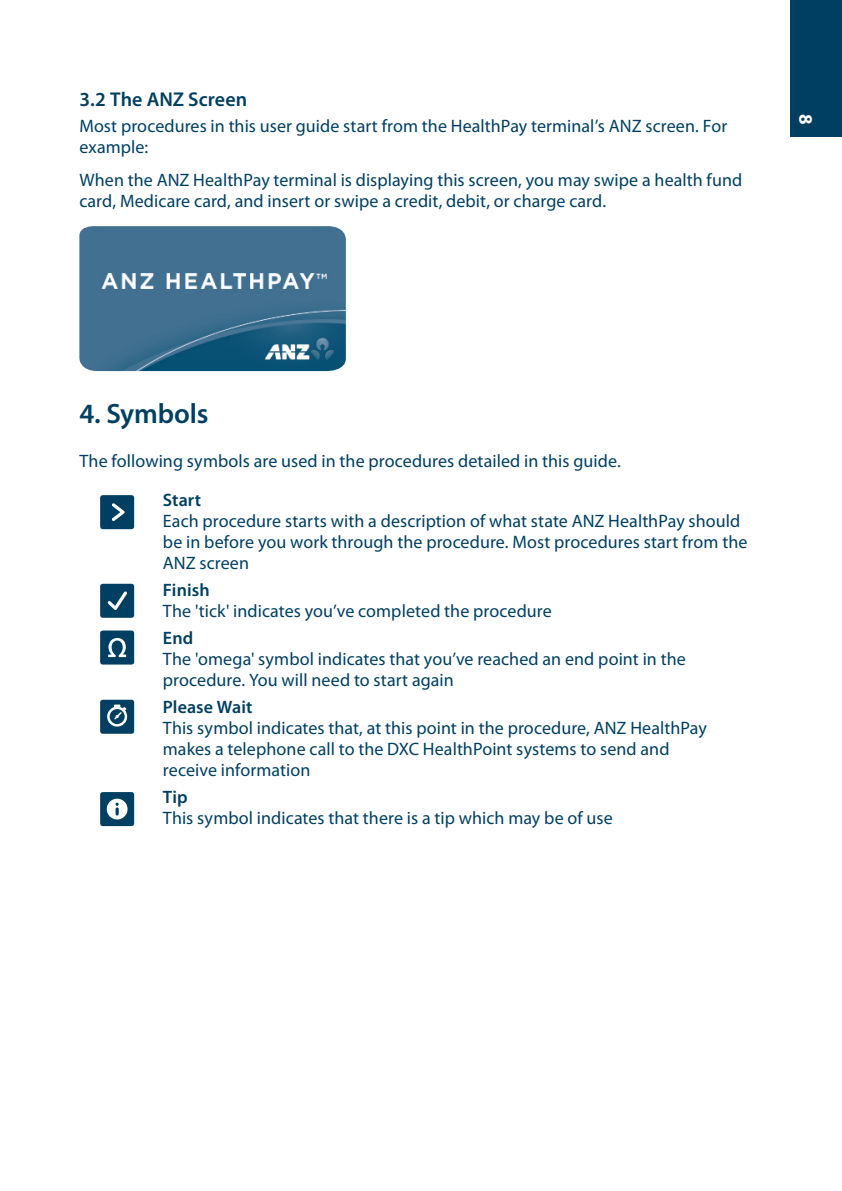
<style>
.page{position:relative;width:842px;height:1191px;background:#fff}
.page>*{position:absolute;margin:0;border:0;box-sizing:border-box;transform-origin:0 0}
.t1{font:600 28px "Myriad Pro";letter-spacing:-.005em;color:#003f61}
.t2{font:600 20px "Myriad Pro";letter-spacing:.005em;color:#003f61}
.t3{font:700 19px "Myriad Pro";color:#fff}
.t4{font:18px/21px "Myriad Pro";letter-spacing:.005em;color:#003f61}
.t5{font:600 18px "Myriad Pro";letter-spacing:.005em;color:#003f61}
</style>
<div class="page">
<div style="left:791px;top:0;width:51px;height:136px;background:#003f61"></div>
<img style="left:79px;top:226px;width:267px;height:145px">
<div style="left:100px;top:495px;width:34px;height:34px;background:#003f61;border-radius:3px"></div>
<svg style="left:112px;top:503px;width:13px;height:18px"></svg>
<div style="left:100px;top:584px;width:34px;height:34px;background:#003f61;border-radius:3px"></div>
<svg style="left:108px;top:591px;width:19px;height:19px"></svg>
<div style="left:100px;top:630px;width:34px;height:34px;background:#003f61;border-radius:3px"></div>
<svg style="left:108px;top:638px;width:18px;height:19px"></svg>
<div style="left:100px;top:699px;width:34px;height:34px;background:#003f61;border-radius:3px"></div>
<svg style="left:107px;top:704px;width:20px;height:22px"></svg>
<div style="left:100px;top:792px;width:34px;height:34px;background:#003f61;border-radius:3px"></div>
<svg style="left:107px;top:798px;width:21px;height:21px"></svg>
<p class="t2" style="left:79px;top:86px;width:169px">3.2 The ANZ Screen</p>
<p class="t4" style="left:79px;top:116px;width:649px">Most procedures in this user guide start from the HealthPay terminal’s ANZ screen. For example:</p>
<p class="t4" style="left:79px;top:169px;width:664px">When the ANZ HealthPay terminal is displaying this screen, you may swipe a health fund card, Medicare card, and insert or swipe a credit, debit, or charge card.</p>
<p class="t3" style="left:818px;top:114px;width:12px;rotate:90deg">8</p>
<h1 class="t1" style="left:79px;top:396px;width:131px">4. Symbols</h1>
<p class="t4" style="left:79px;top:450px;width:543px">The following symbols are used in the procedures detailed in this guide.</p>
<p class="t5" style="left:163px;top:488px;width:40px">Start</p>
<p class="t4" style="left:163px;top:510px;width:586px">Each procedure starts with a description of what state ANZ HealthPay should be in before you work through the procedure. Most procedures start from the<br>ANZ screen</p>
<p class="t5" style="left:163px;top:578px;width:48px">Finish</p>
<p class="t4" style="left:163px;top:600px;width:390px">The 'tick' indicates you’ve completed the procedure</p>
<p class="t5" style="left:163px;top:626px;width:32px">End</p>
<p class="t4" style="left:163px;top:648px;width:524px">The 'omega' symbol indicates that you’ve reached an end point in the procedure. You will need to start again</p>
<p class="t5" style="left:163px;top:695px;width:91px">Please Wait</p>
<p class="t4" style="left:163px;top:717px;width:545px">This symbol indicates that, at this point in the procedure, ANZ HealthPay makes a telephone call to the DXC HealthPoint systems to send and receive information</p>
<p class="t5" style="left:163px;top:786px;width:26px">Tip</p>
<p class="t4" style="left:163px;top:807px;width:451px">This symbol indicates that there is a tip which may be of use</p>
</div>
